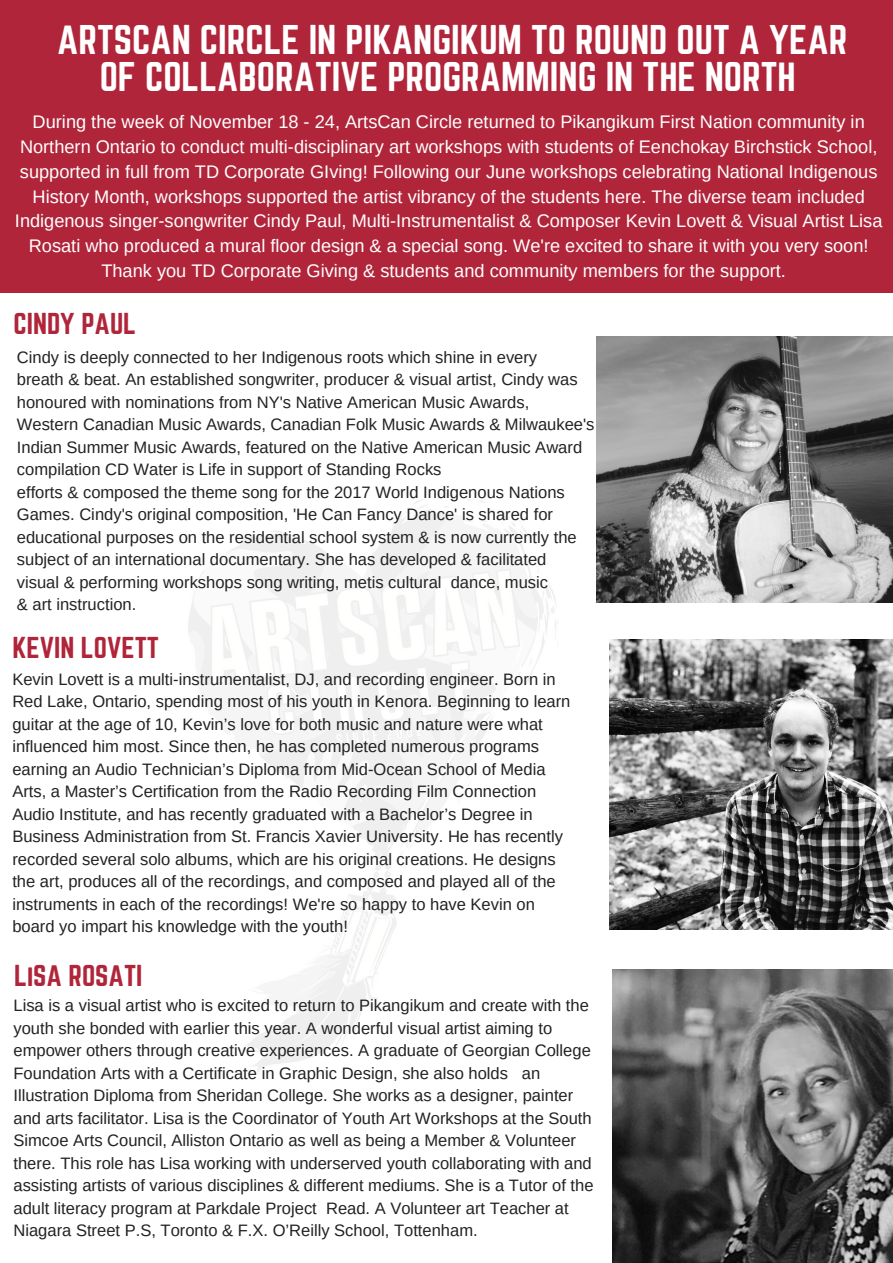
<style>
.page{position:relative;width:893px;height:1263px;background:#fff}
.page>*{position:absolute;margin:0;border:0;box-sizing:border-box;transform-origin:0 0}
.t1{font:36.45px/37.2px "Norwester";color:#fff;text-align:center}
.t2{font:26.55px "Norwester";color:#b0253a}
.t3{font:18.15px/24.8px "Arimo";color:#fff;text-align:center}
.t4{font:16.5px/22.5px "Arimo";color:#222}
</style>
<div class="page">
<div style="left:0;top:0;width:893px;height:293px;background:#b0253a"></div>
<img style="left:597px;top:337px;width:296px;height:265px">
<img style="left:613px;top:969px;width:280px;height:294px">
<img style="left:609px;top:640px;width:284px;height:289px">
<h1 class="t1" style="left:57px;top:22px;width:791px">ARTSCAN CIRCLE IN PIKANGIKUM TO ROUND OUT A YEAR<br>OF COLLABORATIVE PROGRAMMING IN THE NORTH</h1>
<p class="t3" style="left:15px;top:110px;width:869px">During the week of November 18 - 24, ArtsCan Circle returned to Pikangikum First Nation community in Northern Ontario to conduct multi-disciplinary art workshops with students of Eenchokay Birchstick School, supported in full from TD Corporate GIving! Following our June workshops celebrating National Indigenous History Month, workshops supported the artist vibrancy of the students here. The diverse team included Indigenous singer-songwriter Cindy Paul, Multi-Instrumentalist &amp; Composer Kevin Lovett &amp; Visual Artist Lisa Rosati who produced a mural floor design &amp; a special song. We're excited to share it with you very soon!<br>Thank you TD Corporate Giving &amp; students and community members for the support.</p>
<h2 class="t2" style="left:14px;top:311px;width:124px">CINDY PAUL</h2>
<p class="t4" style="left:17px;top:346px;width:579px">Cindy is deeply connected to her Indigenous roots which shine in every<br>breath &amp; beat. An established songwriter, producer &amp; visual artist, Cindy was honoured with nominations from NY's Native American Music Awards, Western Canadian Music Awards, Canadian Folk Music Awards &amp; Milwaukee's Indian Summer Music Awards, featured on the Native American Music Award compilation CD Water is Life in support of Standing Rocks<br>efforts &amp; composed the theme song for the 2017 World Indigenous Nations Games. Cindy's original composition, 'He Can Fancy Dance' is shared for educational purposes on the residential school system &amp; is now currently the subject of an international documentary. She has developed &amp; facilitated<br>visual &amp; performing workshops song writing, metis cultural dance, music<br>&amp; art instruction.</p>
<h2 class="t2" style="left:12px;top:634px;width:148px">KEVIN LOVETT</h2>
<p class="t4" style="left:12px;top:668px;width:560px">Kevin Lovett is a multi-instrumentalist, DJ, and recording engineer. Born in Red Lake, Ontario, spending most of his youth in Kenora. Beginning to learn guitar at the age of 10, Kevin’s love for both music and nature were what influenced him most. Since then, he has completed numerous programs earning an Audio Technician’s Diploma from Mid-Ocean School of Media Arts, a Master’s Certification from the Radio Recording Film Connection Audio Institute, and has recently graduated with a Bachelor’s Degree in Business Administration from St. Francis Xavier University. He has recently recorded several solo albums, which are his original creations. He designs the art, produces all of the recordings, and composed and played all of the instruments in each of the recordings! We're so happy to have Kevin on board yo impart his knowledge with the youth!</p>
<h2 class="t2" style="left:14px;top:963px;width:130px">LiSA ROSATI</h2>
<p class="t4" style="left:14px;top:994px;width:581px">Lisa is a visual artist who is excited to return to Pikangikum and create with the youth she bonded with earlier this year. A wonderful visual artist aiming to empower others through creative experiences. A graduate of Georgian College Foundation Arts with a Certificate in Graphic Design, she also holds an Illustration Diploma from Sheridan College. She works as a designer, painter and arts facilitator. Lisa is the Coordinator of Youth Art Workshops at the South Simcoe Arts Council, Alliston Ontario as well as being a Member &amp; Volunteer there. This role has Lisa working with underserved youth collaborating with and assisting artists of various disciplines &amp; different mediums. She is a Tutor of the adult literacy program at Parkdale Project Read. A Volunteer art Teacher at Niagara Street P.S, Toronto &amp; F.X. O’Reilly School, Tottenham.</p>
</div>
